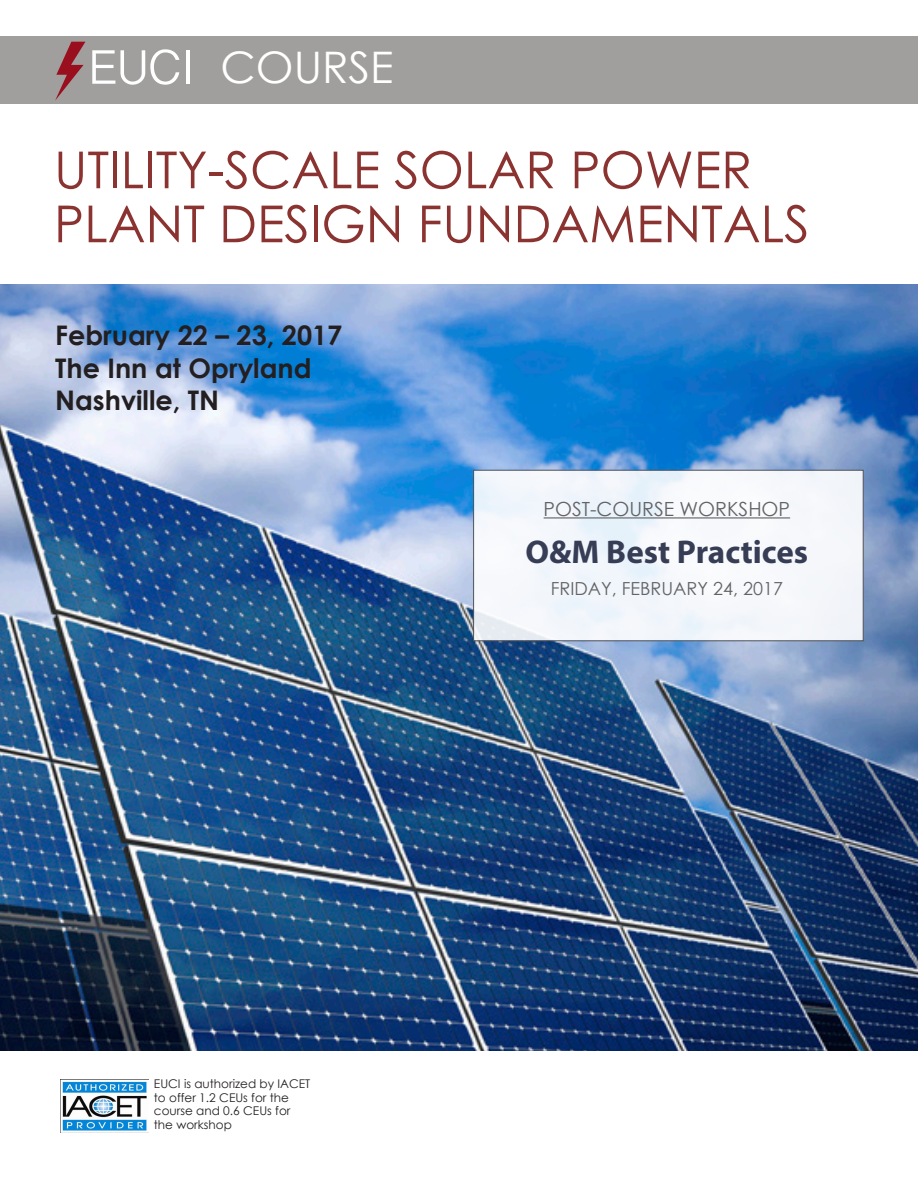
<style>
.page{position:relative;width:918px;height:1188px;background:#fff}
.page>*{position:absolute;margin:0;border:0;box-sizing:border-box;transform-origin:0 0}
.t1{font:51px/54px "Century Gothic";color:#8b3330}
.t2{font:43.5px "Century Gothic";color:#fff}
.section_header{font:700 33px "Myriad Pro";color:#363d55}
.t3{font:700 27px "Century Gothic";color:#231f20}
.workshop_header{font:19.5px "Century Gothic";color:#626365}
.agenda_date{font:18px "Century Gothic";color:#626365}
.t4{font:12px/13.5px "Century Gothic";color:#231f20}
</style>
<div class="page">
<img style="left:0;top:284px;width:918px;height:767px">
<div style="left:0;top:36px;width:918px;height:68px;background:#a09f9d"></div>
<svg style="left:92px;top:49px;width:87px;height:36px"></svg>
<hr style="left:186px;top:50px;width:4px;height:34px;background:#fff">
<svg style="left:55px;top:42px;width:30px;height:59px"></svg>
<img style="left:62px;top:1081px;width:85px;height:50px">
<div style="left:473px;top:470px;width:391px;height:171px;background:#f4f7fb;border:1px solid #54555a"></div>
<hr style="left:544px;top:517px;width:246px;height:2px;background:#626365">
<p class="t2" style="left:220px;top:37px;width:175px">COURSE</p>
<p class="t1" style="left:54px;top:142px;width:757px">UTILITY-SCALE SOLAR POWER<br>PLANT DESIGN FUNDAMENTALS</p>
<p class="t3" style="left:55px;top:315px;width:289px">February 22 – 23, 2017</p>
<p class="t3" style="left:55px;top:348px;width:258px">The Inn at Opryland</p>
<p class="t3" style="left:55px;top:380px;width:166px">Nashville, TN</p>
<p class="workshop_header" style="left:544px;top:495px;width:248px">POST-COURSE WORKSHOP</p>
<p class="section_header" style="left:526px;top:530px;width:284px">O&amp;M Best Practices</p>
<p class="agenda_date" style="left:551px;top:576px;width:234px">FRIDAY, FEBRUARY 24, 2017</p>
<p class="t4" style="left:154px;top:1077px;width:158px">EUCI is authorized by IACET to offer 1.2 CEUs for the course and 0.6 CEUs for</p>
<p class="t4" style="left:154px;top:1118px;width:79px">the workshop</p>
</div>
